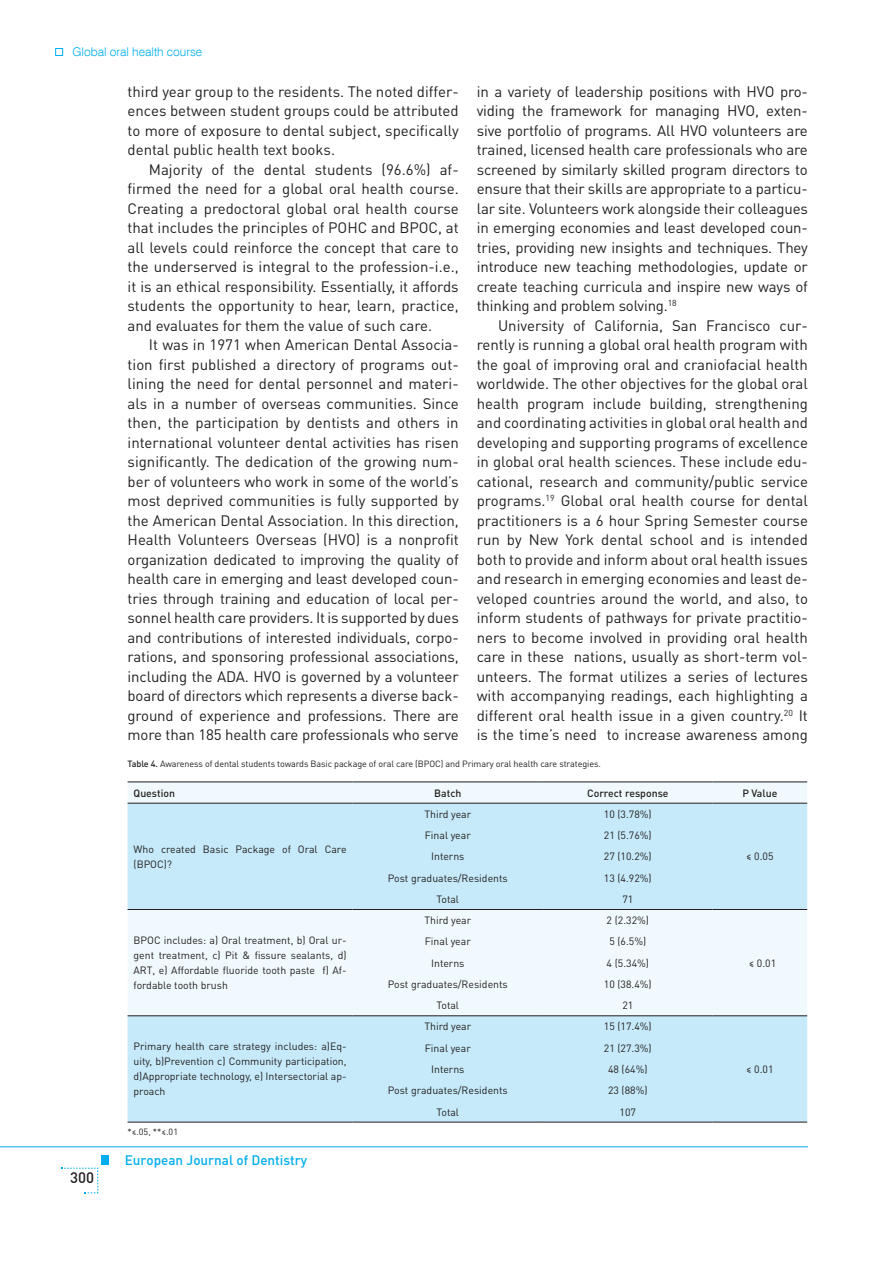
<style>
.page{position:relative;width:893px;height:1263px;background:#fff}
.page>*{position:absolute;margin:0;border:0;box-sizing:border-box;transform-origin:0 0}
.t1{font:15px/19.5px "DIN Pro";letter-spacing:-.01em;color:#231f20;text-align:justify}
.t2{font:15px "Din B Medium";color:#231f20}
.t3{font:13.5px "Din B Medium";color:#00aeef}
.BASLIK{font:300 12px "Swiss 721 BT";color:#00aeef}
.tablo{font:10.5px/15px "DIN Pro";color:#231f20;text-align:justify}
.tablo-2{font:500 10.5px "DIN Pro";color:#231f20}
.tablo-3{font:9px "DIN Pro";letter-spacing:-.01em;color:#231f20}
.s1{font-weight:500}
</style>
<div class="page">
<hr style="left:0;top:1146px;width:808px;height:1px;background:#00aeef">
<div style="left:101px;top:1155px;width:7px;height:10px;background:#00aeef"></div>
<svg style="left:61px;top:1167px;width:37px;height:26px"></svg>
<svg style="left:128px;top:782px;width:679px;height:21px;fill:#f0f9fd"></svg>
<svg style="left:128px;top:804px;width:679px;height:318px;fill:#c6eafa"></svg>
<hr style="left:128px;top:803px;width:225px;height:1px;background:#231f20">
<hr style="left:353px;top:803px;width:190px;height:1px;background:#231f20">
<hr style="left:543px;top:803px;width:170px;height:1px;background:#231f20">
<hr style="left:713px;top:803px;width:94px;height:1px;background:#231f20">
<hr style="left:128px;top:909px;width:225px;height:1px;background:#231f20">
<hr style="left:353px;top:909px;width:190px;height:1px;background:#231f20">
<hr style="left:543px;top:909px;width:170px;height:1px;background:#231f20">
<hr style="left:713px;top:909px;width:94px;height:1px;background:#231f20">
<hr style="left:128px;top:1015px;width:225px;height:1px;background:#231f20">
<hr style="left:353px;top:1015px;width:190px;height:1px;background:#231f20">
<hr style="left:543px;top:1015px;width:170px;height:1px;background:#231f20">
<hr style="left:713px;top:1015px;width:94px;height:1px;background:#231f20">
<hr style="left:128px;top:781px;width:225px;height:1px;background:#231f20">
<hr style="left:353px;top:781px;width:190px;height:1px;background:#231f20">
<hr style="left:543px;top:781px;width:170px;height:1px;background:#231f20">
<hr style="left:713px;top:781px;width:94px;height:1px;background:#231f20">
<hr style="left:128px;top:1122px;width:225px;height:1px;background:#231f20">
<hr style="left:353px;top:1122px;width:190px;height:1px;background:#231f20">
<hr style="left:543px;top:1122px;width:170px;height:1px;background:#231f20">
<hr style="left:713px;top:1122px;width:94px;height:1px;background:#231f20">
<div style="left:55px;top:48px;width:8px;height:8px;border:1px solid #00aeef"></div>
<p class="BASLIK" style="left:73px;top:44px;width:131px">Global oral health course</p>
<p class="t1" style="left:128px;top:81px;width:333px">third year group to the residents. The noted differ&shy;ences between student groups could be attributed to more of exposure to dental subject, specifically dental public health text books.</p>
<p class="t1" style="left:128px;top:159px;width:333px;text-indent:21px">Majority of the dental students (96.6%) af&shy;firmed the need for a global oral health course.<br>Creating a predoctoral global oral health course that includes the principles of POHC and BPOC, at all levels could reinforce the concept that care to the underserved is integral to the profession-i.e., it is an ethical responsibility. Essentially, it affords students the opportunity to hear, learn, practice, and evaluates for them the value of such care.</p>
<p class="t1" style="left:128px;top:334px;width:333px;text-indent:21px">It was in 1971 when American Dental Associa&shy;tion first published a directory of programs out&shy;lining the need for dental personnel and materi&shy;als in a number of overseas communities. Since then, the participation by dentists and others in international volunteer dental activities has risen significantly. The dedication of the growing num&shy;ber of volunteers who work in some of the world’s most deprived communities is fully supported by the American Dental Association. In this direction, Health Volunteers Overseas (HVO) is a nonprofit organization dedicated to improving the quality of health care in emerging and least developed coun&shy;tries through training and education of local per&shy;sonnel health care providers. It is supported by dues and contributions of interested individuals, corpo&shy;rations, and sponsoring professional associations, including the ADA. HVO is governed by a volunteer board of directors which represents a diverse back&shy;ground of experience and professions. There are more than 185 health care professionals who serve</p>
<p class="t1" style="left:477px;top:81px;width:333px">in a variety of leadership positions with HVO pro&shy;viding the framework for managing HVO, exten&shy;sive portfolio of programs. All HVO volunteers are trained, licensed health care professionals who are screened by similarly skilled program directors to ensure that their skills are appropriate to a particu&shy;lar site. Volunteers work alongside their colleagues in emerging economies and least developed coun&shy;tries, providing new insights and techniques. They introduce new teaching methodologies, update or create teaching curricula and inspire new ways of thinking and problem solving.<sup>18</sup></p>
<p class="t1" style="left:477px;top:315px;width:333px;text-indent:21px">University of California, San Francisco cur&shy;rently is running a global oral health program with the goal of improving oral and craniofacial health worldwide. The other objectives for the global oral health program include building, strengthening and coordinating activities in global oral health and developing and supporting programs of excellence in global oral health sciences. These include edu&shy;cational, research and community/public service programs.<sup>19</sup> Global oral health course for dental practitioners is a 6 hour Spring Semester course run by New York dental school and is intended both to provide and inform about oral health issues and research in emerging economies and least de&shy;veloped countries around the world, and also, to inform students of pathways for private practitio&shy;ners to become involved in providing oral health care in these nations, usually as short-term vol&shy;unteers. The format utilizes a series of lectures with accompanying readings, each highlighting a different oral health issue in a given country.<sup>20</sup> It is the time’s need to increase awareness among</p>
<p class="tablo-3" style="left:128px;top:757px;width:475px"><span class="s1">Table 4.</span> Awareness of dental students towards Basic package of oral care (BPOC) and Primary oral health care strategies.</p>
<p class="tablo-2" style="left:134px;top:786px;width:43px">Question</p>
<p class="tablo-2" style="left:434px;top:786px;width:29px">Batch</p>
<p class="tablo-2" style="left:587px;top:786px;width:83px">Correct response</p>
<p class="tablo-2" style="left:742px;top:786px;width:37px">P Value</p>
<p class="t2" style="left:70px;top:1168px;width:25px">300</p>
<p class="tablo" style="left:134px;top:841px;width:215px">Who created Basic Package of Oral Care (BPOC)?</p>
<p class="tablo" style="left:134px;top:932px;width:214px">BPOC includes: a) Oral treatment, b) Oral ur&shy;gent treatment, c) Pit &amp; fissure sealants, d)<br>ART, e) Affordable fluoride tooth paste f) Af&shy;fordable tooth brush</p>
<p class="tablo" style="left:134px;top:1039px;width:214px">Primary health care strategy includes: a)Eq&shy;uity, b)Prevention c) Community participation, d)Appropriate technology, e) Intersectorial ap&shy;proach</p>
<p class="tablo-3" style="left:128px;top:1126px;width:52px">*≤.05, **≤.01</p>
<p class="t3" style="left:125px;top:1152px;width:184px">European Journal of Dentistry</p>
<p class="tablo" style="left:424px;top:806px;width:48px">Third year</p>
<p class="tablo" style="left:604px;top:806px;width:49px">10 (3.78%)</p>
<p class="tablo" style="left:425px;top:827px;width:47px">Final year</p>
<p class="tablo" style="left:604px;top:827px;width:49px">21 (5.76%)</p>
<p class="tablo" style="left:431px;top:849px;width:35px">Interns</p>
<p class="tablo" style="left:604px;top:849px;width:49px">27 (10.2%)</p>
<p class="tablo" style="left:388px;top:870px;width:122px">Post graduates/Residents</p>
<p class="tablo" style="left:604px;top:870px;width:49px">13 (4.92%)</p>
<p class="tablo" style="left:437px;top:891px;width:24px">Total</p>
<p class="tablo" style="left:622px;top:891px;width:12px">71</p>
<p class="tablo" style="left:424px;top:912px;width:48px">Third year</p>
<p class="tablo" style="left:607px;top:912px;width:44px">2 (2.32%)</p>
<p class="tablo" style="left:425px;top:934px;width:47px">Final year</p>
<p class="tablo" style="left:609px;top:934px;width:38px">5 (6.5%)</p>
<p class="tablo" style="left:431px;top:955px;width:35px">Interns</p>
<p class="tablo" style="left:607px;top:955px;width:44px">4 (5.34%)</p>
<p class="tablo" style="left:388px;top:976px;width:122px">Post graduates/Residents</p>
<p class="tablo" style="left:604px;top:976px;width:49px">10 (38.4%)</p>
<p class="tablo" style="left:437px;top:997px;width:24px">Total</p>
<p class="tablo" style="left:622px;top:997px;width:12px">21</p>
<p class="tablo" style="left:424px;top:1019px;width:48px">Third year</p>
<p class="tablo" style="left:604px;top:1019px;width:49px">15 (17.4%)</p>
<p class="tablo" style="left:425px;top:1040px;width:47px">Final year</p>
<p class="tablo" style="left:604px;top:1040px;width:49px">21 (27.3%)</p>
<p class="tablo" style="left:431px;top:1061px;width:35px">Interns</p>
<p class="tablo" style="left:608px;top:1061px;width:41px">48 (64%)</p>
<p class="tablo" style="left:388px;top:1082px;width:122px">Post graduates/Residents</p>
<p class="tablo" style="left:608px;top:1082px;width:41px">23 (88%)</p>
<p class="tablo" style="left:437px;top:1104px;width:24px">Total</p>
<p class="tablo" style="left:620px;top:1104px;width:18px">107</p>
<p class="tablo" style="left:746px;top:849px;width:29px">≤ 0.05</p>
<p class="tablo" style="left:749px;top:955px;width:29px">≤ 0.01</p>
<p class="tablo" style="left:746px;top:1061px;width:29px">≤ 0.01</p>
</div>
